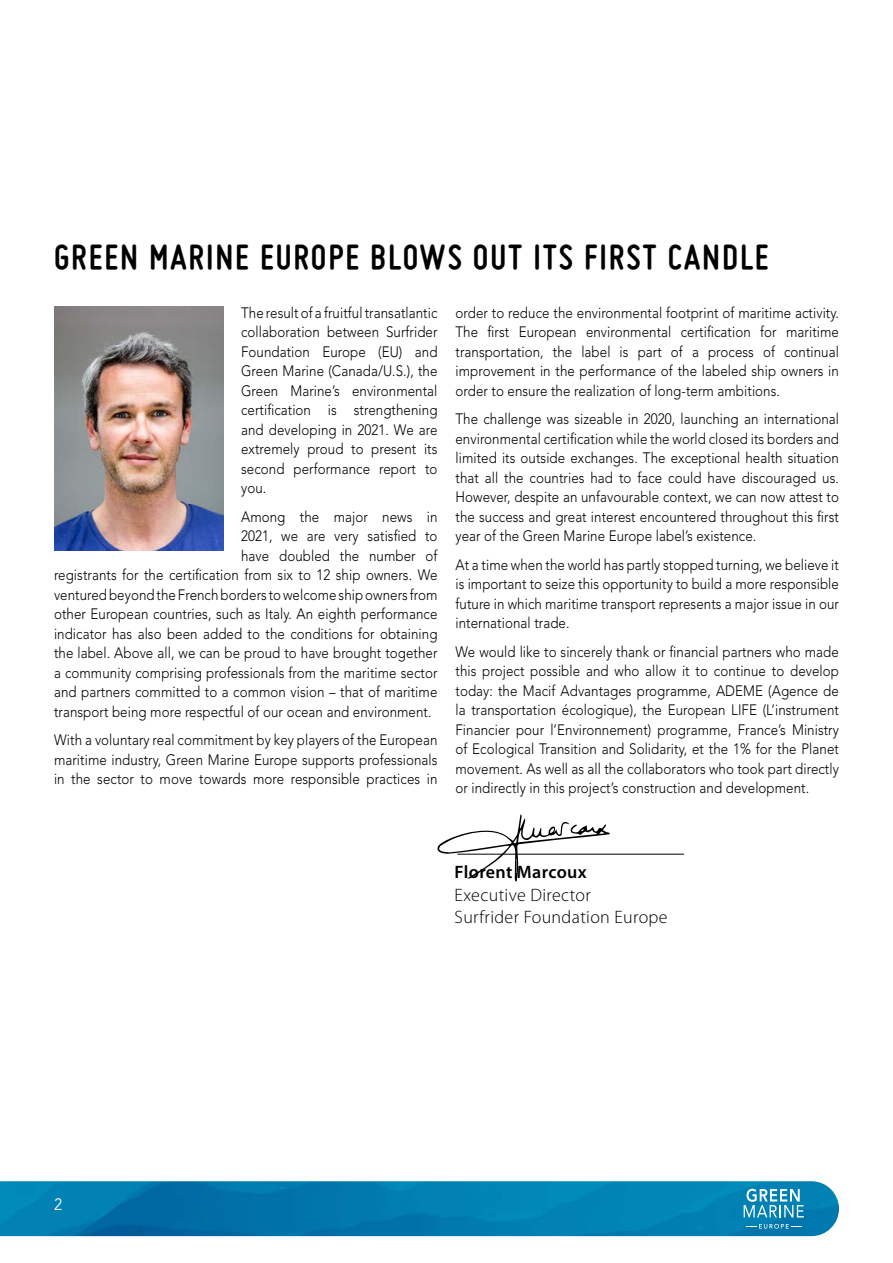
<style>
.page{position:relative;width:893px;height:1263px;background:#fff}
.page>*{position:absolute;margin:0;border:0;box-sizing:border-box;transform-origin:0 0}
.t1{font:700 37.5px "Miso";letter-spacing:.05em;color:#000}
.t2{font:300 18px/22.5px "Myriad Pro";letter-spacing:.02em;color:#000}
.t3{font:600 18px "Myriad Pro";letter-spacing:.02em;color:#000}
.t4{font:16.5px "Avenir";color:#fff;scale:.9 1}
.t5{font:300 15px/19.5px "Avenir";letter-spacing:.005em;color:#000;text-align:justify;scale:.89 1}
</style>
<div class="page">
<img style="left:0;top:1181px;width:839px;height:55px">
<svg style="left:746px;top:1224px;width:55px;height:5px"></svg>
<svg style="left:744px;top:1189px;width:60px;height:28px"></svg>
<hr style="left:457px;top:854px;width:227px;height:1px;background:#000">
<svg style="left:437px;top:814px;width:173px;height:68px"></svg>
<img style="left:54px;top:306px;width:169px;height:244px">
<h1 class="t1" style="left:54px;top:235px;width:716px">GREEN MARINE EUROPE BLOWS OUT ITS FIRST CANDLE</h1>
<p class="t5" style="left:241px;top:303px;width:222px">The result of a fruitful transatlantic collaboration between Surfrider Foundation Europe (EU) and Green Marine (Canada/U.S.), the Green Marine’s environmental certification is strengthening and developing in 2021. We are extremely proud to present its second performance report to you.</p>
<p class="t5" style="left:241px;top:507px;width:222px">Among the major news in</p>
<p class="t5" style="left:241px;top:526px;width:222px">2021, we are very satisfied to</p>
<p class="t5" style="left:241px;top:546px;width:222px">have doubled the number of</p>
<p class="t5" style="left:54px;top:565px;width:432px">registrants for the certification from six to 12 ship owners. We</p>
<p class="t5" style="left:54px;top:585px;width:432px">ventured beyond the French borders to welcome ship owners from</p>
<p class="t5" style="left:54px;top:604px;width:432px">other European countries, such as Italy. An eighth performance</p>
<p class="t5" style="left:54px;top:624px;width:432px">indicator has also been added to the conditions for obtaining</p>
<p class="t5" style="left:54px;top:643px;width:432px">the label. Above all, we can be proud to have brought together</p>
<p class="t5" style="left:54px;top:663px;width:432px">a community comprising professionals from the maritime sector</p>
<p class="t5" style="left:54px;top:682px;width:432px">and partners committed to a common vision – that of maritime</p>
<p class="t5" style="left:54px;top:702px;width:426px">transport being more respectful of our ocean and environment.</p>
<p class="t5" style="left:54px;top:730px;width:432px">With a voluntary real commitment by key players of the European maritime industry, Green Marine Europe supports professionals in the sector to move towards more responsible practices in</p>
<p class="t5" style="left:455px;top:303px;width:432px">order to reduce the environmental footprint of maritime activity.<br>The first European environmental certification for maritime transportation, the label is part of a process of continual improvement in the performance of the labeled ship owners in order to ensure the realization of long-term ambitions.</p>
<p class="t5" style="left:455px;top:409px;width:432px">The challenge was sizeable in 2020, launching an international environmental certification while the world closed its borders and limited its outside exchanges. The exceptional health situation that all the countries had to face could have discouraged us.<br>However, despite an unfavourable context, we can now attest to the success and great interest encountered throughout this first year of the Green Marine Europe label’s existence.</p>
<p class="t5" style="left:455px;top:555px;width:432px">At a time when the world has partly stopped turning, we believe it is important to seize this opportunity to build a more responsible future in which maritime transport represents a major issue in our international trade.</p>
<p class="t5" style="left:455px;top:642px;width:432px">We would like to sincerely thank or financial partners who made this project possible and who allow it to continue to develop today: the Macif Advantages programme, ADEME (Agence de la transportation écologique), the European LIFE (L’instrument Financier pour l’Environnement) programme, France’s Ministry of Ecological Transition and Solidarity, et the 1% for the Planet movement. As well as all the collaborators who took part directly or indirectly in this project’s construction and development.</p>
<p class="t3" style="left:455px;top:862px;width:134px">Florent Marcoux</p>
<p class="t2" style="left:455px;top:884px;width:214px">Executive Director<br>Surfrider Foundation Europe</p>
<p class="t4" style="left:54px;top:1194px;width:11px">2</p>
</div>
